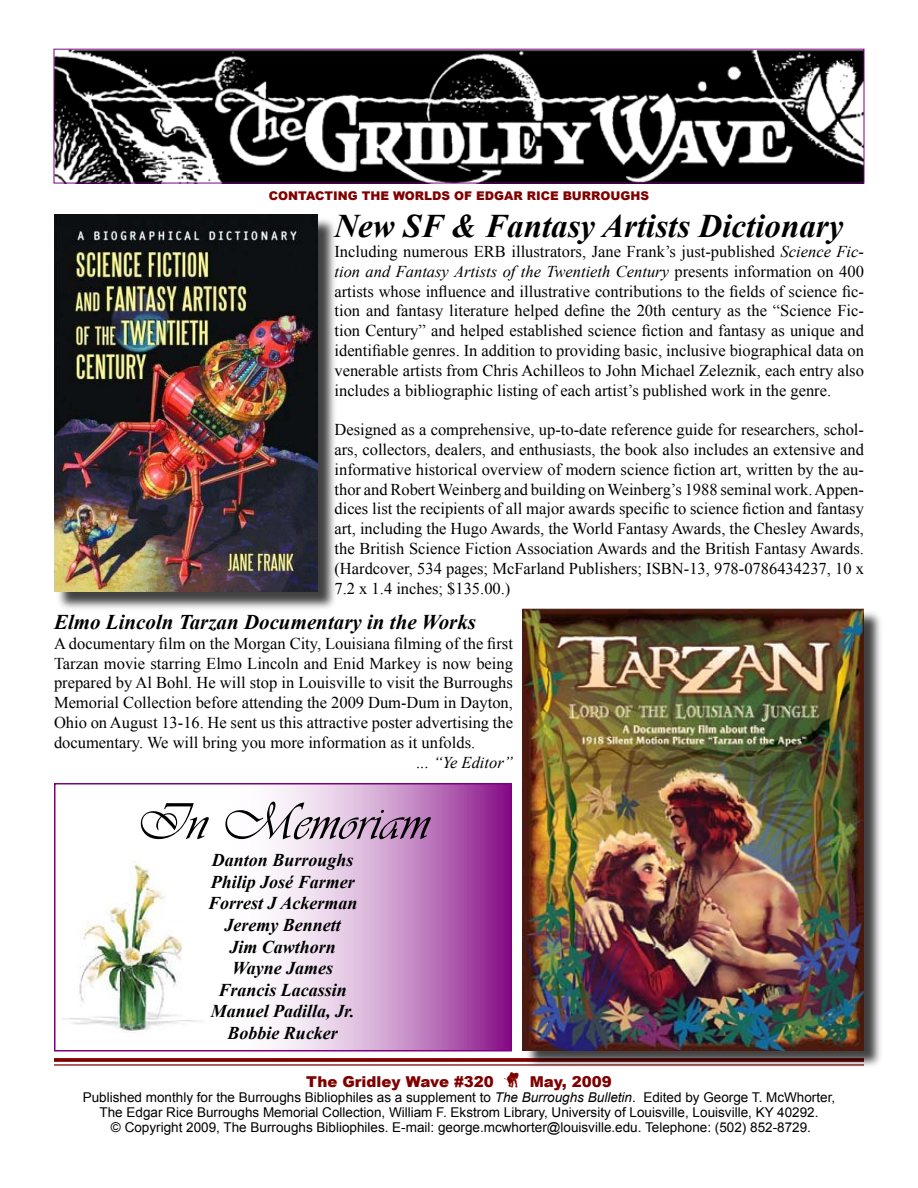
<style>
.page{position:relative;width:918px;height:1188px;background:#fff}
.page>*{position:absolute;margin:0;border:0;box-sizing:border-box;transform-origin:0 0}
.t1{font:54px "Vivaldii";color:#000}
.t2{font:italic 700 33px "Times New Roman";color:#000}
.t3{font:italic 700 21px "Times New Roman";color:#000}
.t4{font:italic 700 18px/21.6px "Times New Roman";color:#000;text-align:center}
.t5{font:16.5px/19.8px "Times New Roman";color:#000;text-align:justify}
.t6{font:italic 16.5px "Times New Roman";color:#000}
.t7{font:900 15px "Arial";color:#800000}
.t8{font:13.5px/15px "Arial";color:#000;text-align:center}
.t9{font:900 12px "Arial";color:#800000}
.s1{font-style:italic}
.s2{font-family:"Fonts of Afrika Sample Regular";font-weight:400}
</style>
<div class="page">
<svg style="left:62px;top:786px;width:447px;height:263px"></svg>
<div style="left:54px;top:783px;width:458px;height:269px;border:2px solid #800080"></div>
<img style="left:56px;top:51px;width:806px;height:130px">
<svg style="left:54px;top:1058px;width:470px;height:4px;background:#870f0f"></svg>
<hr style="left:54px;top:1064px;width:810px;height:2px;background:#800000">
<div style="left:524px;top:610px;width:360px;height:460px;background:#000;opacity:.75"></div>
<img style="left:523px;top:608px;width:341px;height:442px">
<div style="left:56px;top:216px;width:282px;height:396px;background:#000;opacity:.75"></div>
<img style="left:54px;top:215px;width:264px;height:377px">
<img style="left:63px;top:852px;width:152px;height:193px">
<p class="t9" style="left:269px;top:187px;width:382px">CONTACTING THE WORLDS OF EDGAR RICE BURROUGHS</p>
<h2 class="t2" style="left:334px;top:203px;width:510px">New SF &amp; Fantasy Artists Dictionary</h2>
<p class="t5" style="left:334px;top:241px;width:531px">Including numerous ERB illustrators, Jane Frank’s just-published <span class="s1">Science Fic&shy;tion and Fantasy Artists of the Twentieth Century</span> presents information on 400 artists whose influence and illustrative contributions to the fields of science fic&shy;tion and fantasy literature helped define the 20th century as the “Science Fic&shy;tion Century” and helped established science fiction and fantasy as unique and identifiable genres. In addition to providing basic, inclusive biographical data on venerable artists from Chris Achilleos to John Michael Zeleznik, each entry also includes a bibliographic listing of each artist’s published work in the genre.</p>
<p class="t5" style="left:334px;top:420px;width:531px">Designed as a comprehensive, up-to-date reference guide for researchers, schol&shy;ars, collectors, dealers, and enthusiasts, the book also includes an extensive and informative historical overview of modern science fiction art, written by the au&shy;thor and Robert Weinberg and building on Weinberg’s 1988 seminal work. Appen&shy;dices list the recipients of all major awards specific to science fiction and fantasy art, including the Hugo Awards, the World Fantasy Awards, the Chesley Awards, the British Science Fiction Association Awards and the British Fantasy Awards. (Hardcover, 534 pages; McFarland Publishers; ISBN-13, 978-0786434237, 10 x 7.2 x 1.4 inches; $135.00.)</p>
<p class="t3" style="left:54px;top:607px;width:424px">Elmo Lincoln Tarzan Documentary in the Works</p>
<p class="t5" style="left:54px;top:633px;width:461px">A documentary film on the Morgan City, Louisiana filming of the first Tarzan movie starring Elmo Lincoln and Enid Markey is now being prepared by Al Bohl. He will stop in Louisville to visit the Burroughs Memorial Collection before attending the 2009 Dum-Dum in Dayton, Ohio on August 13-16. He sent us this attractive poster advertising the documentary. We will bring you more information as it unfolds.</p>
<p class="t6" style="left:417px;top:751px;width:98px">... “Ye Editor”</p>
<h1 class="t1" style="left:136px;top:790px;width:295px">In Memoriam</h1>
<p class="t4" style="left:208px;top:849px;width:151px">Danton Burroughs<br>Philip José Farmer<br>Forrest J Ackerman<br>Jeremy Bennett<br>Jim Cawthorn<br>Wayne James<br>Francis Lacassin<br>Manuel Padilla, Jr.<br>Bobbie Rucker</p>
<p class="t7" style="left:306px;top:1071px;width:307px">The Gridley Wave #320 <span class="s2">G</span> May, 2009</p>
<p class="t8" style="left:83px;top:1090px;width:754px">Published monthly for the Burroughs Bibliophiles as a supplement to <span class="s1">The Burroughs Bulletin</span>. Edited by George T. McWhorter,<br>The Edgar Rice Burroughs Memorial Collection, William F. Ekstrom Library, University of Louisville, Louisville, KY 40292.<br>© Copyright 2009, The Burroughs Bibliophiles. E-mail: george.mcwhorter@louisville.edu. Telephone: (502) 852-8729.</p>
</div>
